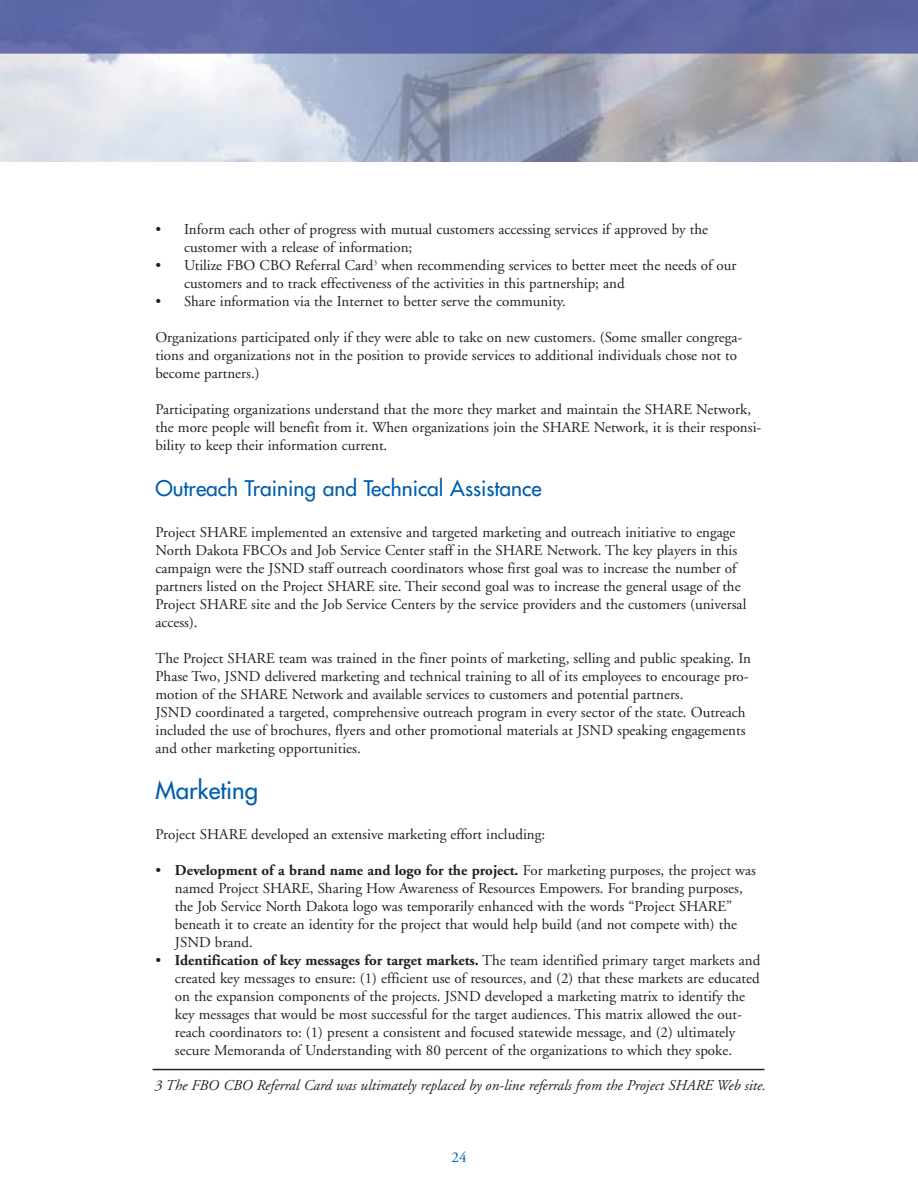
<style>
.page{position:relative;width:918px;height:1188px;background:#fff}
.page>*{position:absolute;margin:0;border:0;box-sizing:border-box;transform-origin:0 0}
.t1{font:24px "Futura";color:#005ead}
.t2{font:21px "Futura";color:#005ead}
.t3{font:15px/18px "Adobe Garamond";color:#231f20}
.t4{font:italic 15px "Adobe Garamond";color:#231f20}
.t5{font:15px "Adobe Garamond";color:#005ead}
.s1{font-weight:700}
</style>
<div class="page">
<img style="left:0;top:0;width:918px;height:161px">
<hr style="left:153px;top:1069px;width:611px;height:1px;background:#231f20">
<p class="t3" style="left:184px;top:221px;width:526px;text-indent:-29px">• Inform each other of progress with mutual customers accessing services if approved by the customer with a release of information;</p>
<p class="t3" style="left:184px;top:257px;width:554px;text-indent:-29px">• Utilize FBO CBO Referral Card<sup>3</sup> when recommending services to better meet the needs of our customers and to track effectiveness of the activities in this partnership; and</p>
<p class="t3" style="left:155px;top:293px;width:412px">• Share information via the Internet to better serve the community.</p>
<p class="t3" style="left:155px;top:329px;width:588px">Organizations participated only if they were able to take on new customers. (Some smaller congrega&shy;tions and organizations not in the position to provide services to additional individuals chose not to become partners.)</p>
<p class="t3" style="left:155px;top:401px;width:607px">Participating organizations understand that the more they market and maintain the SHARE Network, the more people will benefit from it. When organizations join the SHARE Network, it is their responsi&shy;bility to keep their information current.</p>
<h2 class="t2" style="left:155px;top:477px;width:388px">Outreach Training and Technical Assistance</h2>
<p class="t3" style="left:155px;top:524px;width:592px">Project SHARE implemented an extensive and targeted marketing and outreach initiative to engage North Dakota FBCOs and Job Service Center staff in the SHARE Network. The key players in this campaign were the JSND staff outreach coordinators whose first goal was to increase the number of partners listed on the Project SHARE site. Their second goal was to increase the general usage of the Project SHARE site and the Job Service Centers by the service providers and the customers (universal access).</p>
<p class="t3" style="left:155px;top:650px;width:597px">The Project SHARE team was trained in the finer points of marketing, selling and public speaking. In Phase Two, JSND delivered marketing and technical training to all of its employees to encourage pro&shy;motion of the SHARE Network and available services to customers and potential partners.<br>JSND coordinated a targeted, comprehensive outreach program in every sector of the state. Outreach included the use of brochures, flyers and other promotional materials at JSND speaking engagements and other marketing opportunities.</p>
<h1 class="t1" style="left:155px;top:777px;width:104px">Marketing</h1>
<p class="t3" style="left:155px;top:827px;width:391px">Project SHARE developed an extensive marketing effort including:</p>
<p class="t3" style="left:175px;top:863px;width:582px;text-indent:-19px">• <span class="s1">Development of a brand name and logo for the project.</span> For marketing purposes, the project was named Project SHARE, Sharing How Awareness of Resources Empowers. For branding purposes, the Job Service North Dakota logo was temporarily enhanced with the words “Project SHARE” beneath it to create an identity for the project that would help build (and not compete with) the JSND brand.</p>
<p class="t3" style="left:175px;top:953px;width:587px;text-indent:-19px">• <span class="s1">Identification of key messages for target markets.</span> The team identified primary target markets and created key messages to ensure: (1) efficient use of resources, and (2) that these markets are educated on the expansion components of the projects. JSND developed a marketing matrix to identify the key messages that would be most successful for the target audiences. This matrix allowed the out&shy;reach coordinators to: (1) present a consistent and focused statewide message, and (2) ultimately secure Memoranda of Understanding with 80 percent of the organizations to which they spoke.</p>
<p class="t4" style="left:154px;top:1079px;width:613px">3 The FBO CBO Referral Card was ultimately replaced by on-line referrals from the Project SHARE Web site.</p>
<p class="t5" style="left:452px;top:1151px;width:16px">24</p>
</div>
